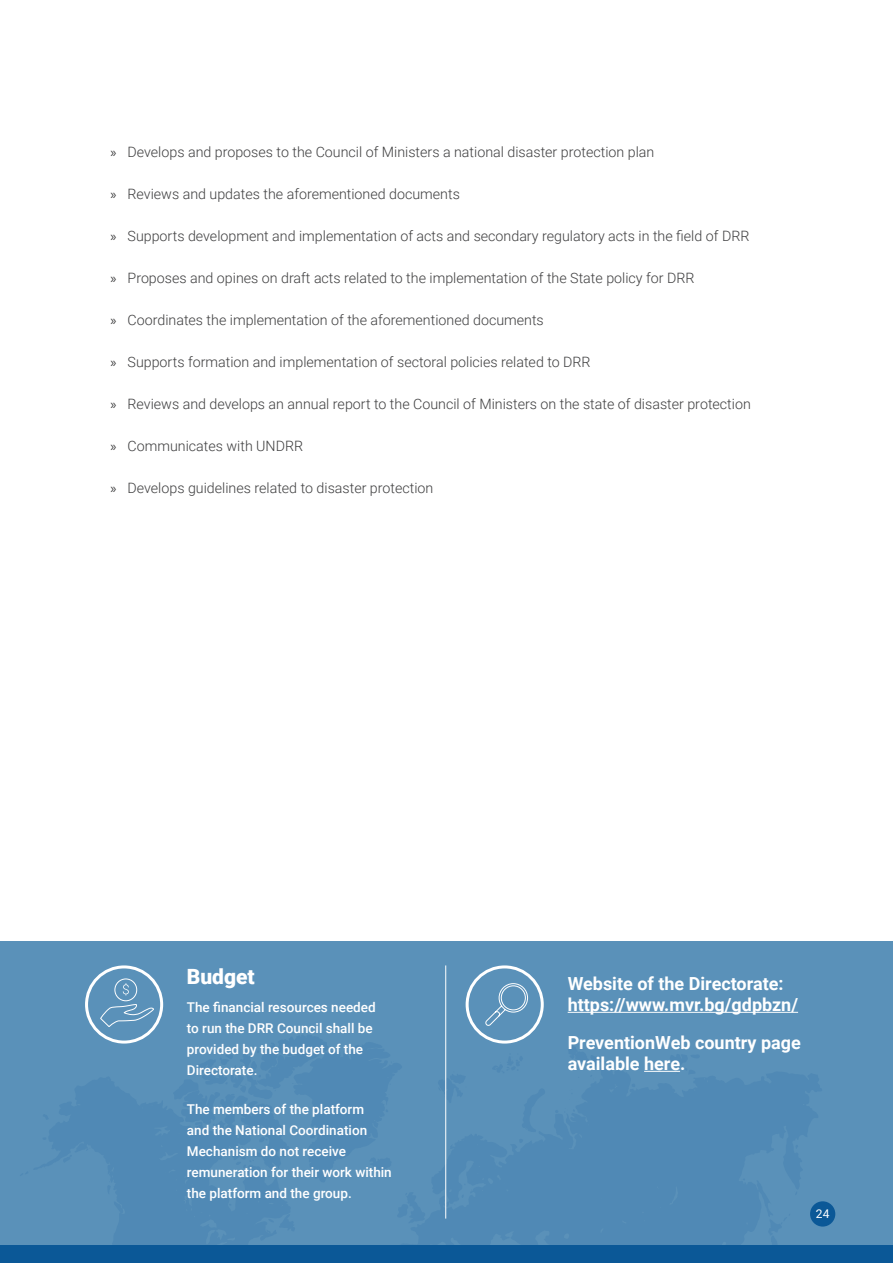
<style>
.page{position:relative;width:893px;height:1263px;background:#fff}
.page>*{position:absolute;margin:0;border:0;box-sizing:border-box;transform-origin:0 0}
.Heading_Case_Study_Normal{font:900 21px "Roboto";color:#fff}
.Body_Text_INDENTED{font:700 18px/21px "Roboto";color:#fff}
.t1{font:300 14.25px "Roboto";color:#3e3e3f}
.Heading_Case_Study_Normal-2{font:500 13.5px/21px "Roboto";color:#fff}
.t2{font:12px "Roboto";color:#fff}
.s1{font-family:"Myriad Pro";font-weight:400}
</style>
<div class="page">
<div style="left:0;top:942px;width:893px;height:304px;background:#5a91b9"></div>
<svg style="left:377px;top:1066px;width:445px;height:180px;fill:#5089b5"></svg>
<svg style="left:33px;top:1245px;width:300px;height:1px"></svg>
<svg style="left:795px;top:1145px;width:3px;height:4px"></svg>
<svg style="left:568px;top:1066px;width:43px;height:2px"></svg>
<svg style="left:794px;top:1191px;width:3px;height:4px"></svg>
<svg style="left:752px;top:1213px;width:38px;height:33px"></svg>
<svg style="left:667px;top:1066px;width:33px;height:9px"></svg>
<svg style="left:397px;top:1190px;width:29px;height:33px"></svg>
<svg style="left:519px;top:1088px;width:26px;height:55px"></svg>
<svg style="left:460px;top:1136px;width:7px;height:4px"></svg>
<svg style="left:492px;top:1066px;width:31px;height:7px"></svg>
<svg style="left:438px;top:1072px;width:29px;height:31px"></svg>
<svg style="left:590px;top:1075px;width:6px;height:4px"></svg>
<svg style="left:631px;top:1083px;width:6px;height:7px"></svg>
<svg style="left:377px;top:1066px;width:26px;height:116px"></svg>
<svg style="left:564px;top:1089px;width:17px;height:24px"></svg>
<svg style="left:462px;top:1184px;width:10px;height:14px"></svg>
<hr style="left:568px;top:1012px;width:230px;height:1px;background:#fff">
<hr style="left:644px;top:1071px;width:36px;height:1px;background:#fff">
<div style="left:466px;top:965px;width:78px;height:78px;border:3px solid #fff;border-radius:50%"></div>
<svg style="left:485px;top:983px;width:43px;height:43px"></svg>
<div style="left:501px;top:985px;width:25px;height:25px;border:1px solid #fff;border-radius:50%"></div>
<svg style="left:100px;top:1004px;width:55px;height:24px"></svg>
<div style="left:85px;top:965px;width:78px;height:78px;border:3px solid #fff;border-radius:50%"></div>
<div style="left:115px;top:978px;width:22px;height:23px;border:1px solid #fff;border-radius:50%"></div>
<svg style="left:123px;top:983px;width:6px;height:12px"></svg>
<hr style="left:445px;top:965px;width:1px;height:253px;background:#fff">
<div style="left:0;top:1246px;width:893px;height:17px;background:#0b5897"></div>
<div style="left:810px;top:1201px;width:25px;height:25px;background:#0b5897;border-radius:50%"></div>
<p class="t1" style="left:111px;top:142px;width:545px"><span class="s1">»</span> Develops and proposes to the Council of Ministers a national disaster protection plan</p>
<p class="t1" style="left:111px;top:184px;width:351px"><span class="s1">»</span> Reviews and updates the aforementioned documents</p>
<p class="t1" style="left:111px;top:226px;width:640px"><span class="s1">»</span> Supports development and implementation of acts and secondary regulatory acts in the field of DRR</p>
<p class="t1" style="left:111px;top:268px;width:585px"><span class="s1">»</span> Proposes and opines on draft acts related to the implementation of the State policy for DRR</p>
<p class="t1" style="left:111px;top:310px;width:435px"><span class="s1">»</span> Coordinates the implementation of the aforementioned documents</p>
<p class="t1" style="left:111px;top:352px;width:482px"><span class="s1">»</span> Supports formation and implementation of sectoral policies related to DRR</p>
<p class="t1" style="left:111px;top:394px;width:642px"><span class="s1">»</span> Reviews and develops an annual report to the Council of Ministers on the state of disaster protection</p>
<p class="t1" style="left:111px;top:436px;width:194px"><span class="s1">»</span> Communicates with UNDRR</p>
<p class="t1" style="left:111px;top:478px;width:324px"><span class="s1">»</span> Develops guidelines related to disaster protection</p>
<p class="Heading_Case_Study_Normal" style="left:187px;top:962px;width:69px">Budget</p>
<p class="Heading_Case_Study_Normal-2" style="left:187px;top:997px;width:190px">The financial resources needed to run the DRR Council shall be provided by the budget of the<br>Directorate.</p>
<p class="Heading_Case_Study_Normal-2" style="left:187px;top:1098px;width:206px">The members of the platform<br>and the National Coordination<br>Mechanism do not receive remuneration for their work within the platform and the group.</p>
<p class="Body_Text_INDENTED" style="left:568px;top:972px;width:232px">Website of the Directorate: https://www.mvr.bg/gdpbzn/</p>
<p class="Body_Text_INDENTED" style="left:568px;top:1031px;width:235px">PreventionWeb country page available here.</p>
<p class="t2" style="left:816px;top:1206px;width:15px">24</p>
</div>
